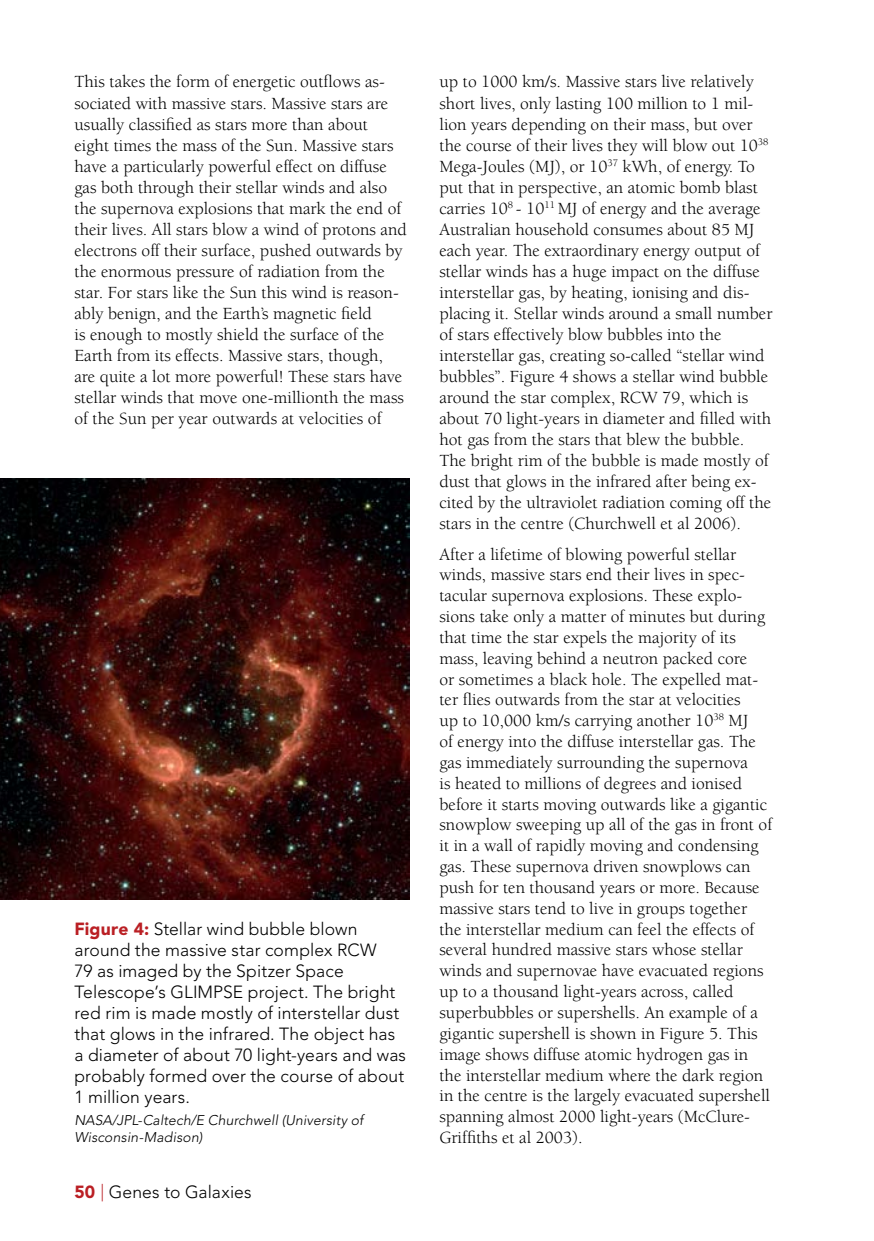
<style>
.page{position:relative;width:874px;height:1241px;background:#fff}
.page>*{position:absolute;margin:0;border:0;box-sizing:border-box;transform-origin:0 0}
.t1{font:17.5px/21px "Berkeley LT";color:#000}
.t2{font:300 17.5px/21px "Avenir LT";letter-spacing:.005em;color:#000}
.t3{font:italic 300 14px/16.8px "Avenir LT";letter-spacing:.015em;color:#000}
.s1{font-weight:900;color:#ba1f24}
.s2{color:#ba1f24}
</style>
<div class="page">
<img style="left:0;top:478px;width:409px;height:421px">
<p class="t1" style="left:74px;top:72px;width:334px">This takes the form of energetic outflows as&shy;sociated with massive stars. Massive stars are usually classified as stars more than about eight times the mass of the Sun. Massive stars have a particularly powerful effect on diffuse gas both through their stellar winds and also the supernova explosions that mark the end of their lives. All stars blow a wind of protons and electrons off their surface, pushed outwards by the enormous pressure of radiation from the star. For stars like the Sun this wind is reason&shy;ably benign, and the Earth’s magnetic field<br>is enough to mostly shield the surface of the Earth from its effects. Massive stars, though, are quite a lot more powerful! These stars have stellar winds that move one-millionth the mass of the Sun per year outwards at velocities of</p>
<p class="t1" style="left:439px;top:72px;width:334px">up to 1000 km/s. Massive stars live relatively short lives, only lasting 100 million to 1 mil&shy;lion years depending on their mass, but over the course of their lives they will blow out 10<sup>38<br></sup>Mega-Joules (MJ), or 10<sup>37</sup> kWh, of energy. To put that in perspective, an atomic bomb blast carries 10<sup>8</sup> - 10<sup>11</sup> MJ of energy and the average Australian household consumes about 85 MJ each year. The extraordinary energy output of stellar winds has a huge impact on the diffuse interstellar gas, by heating, ionising and dis&shy;placing it. Stellar winds around a small number of stars effectively blow bubbles into the interstellar gas, creating so-called “stellar wind bubbles”. Figure 4 shows a stellar wind bubble around the star complex, RCW 79, which is about 70 light-years in diameter and filled with hot gas from the stars that blew the bubble.<br>The bright rim of the bubble is made mostly of dust that glows in the infrared after being ex&shy;cited by the ultraviolet radiation coming off the stars in the centre (Churchwell et al 2006).</p>
<p class="t1" style="left:439px;top:544px;width:334px">After a lifetime of blowing powerful stellar winds, massive stars end their lives in spec&shy;tacular supernova explosions. These explo&shy;sions take only a matter of minutes but during that time the star expels the majority of its mass, leaving behind a neutron packed core<br>or sometimes a black hole. The expelled mat&shy;ter flies outwards from the star at velocities<br>up to 10,000 km/s carrying another 10<sup>38</sup> MJ<br>of energy into the diffuse interstellar gas. The gas immediately surrounding the supernova<br>is heated to millions of degrees and ionised before it starts moving outwards like a gigantic snowplow sweeping up all of the gas in front of it in a wall of rapidly moving and condensing gas. These supernova driven snowplows can push for ten thousand years or more. Because massive stars tend to live in groups together the interstellar medium can feel the effects of several hundred massive stars whose stellar winds and supernovae have evacuated regions up to a thousand light-years across, called superbubbles or supershells. An example of a gigantic supershell is shown in Figure 5. This image shows diffuse atomic hydrogen gas in the interstellar medium where the dark region in the centre is the largely evacuated supershell spanning almost 2000 light-years (McClure-Griffiths et al 2003).</p>
<p class="t2" style="left:74px;top:918px;width:333px"><span class="s1">Figure 4:</span> Stellar wind bubble blown around the massive star complex RCW<br>79 as imaged by the Spitzer Space Telescope’s GLIMPSE project. The bright red rim is made mostly of interstellar dust that glows in the infrared. The object has a diameter of about 70 light-years and was probably formed over the course of about 1 million years.</p>
<p class="t3" style="left:74px;top:1111px;width:290px">NASA/JPL-Caltech/E Churchwell (University of<br>Wisconsin-Madison)</p>
<p class="t2" style="left:74px;top:1181px;width:179px"><span class="s1">50</span> <span class="s2">|</span> Genes to Galaxies</p>
</div>
